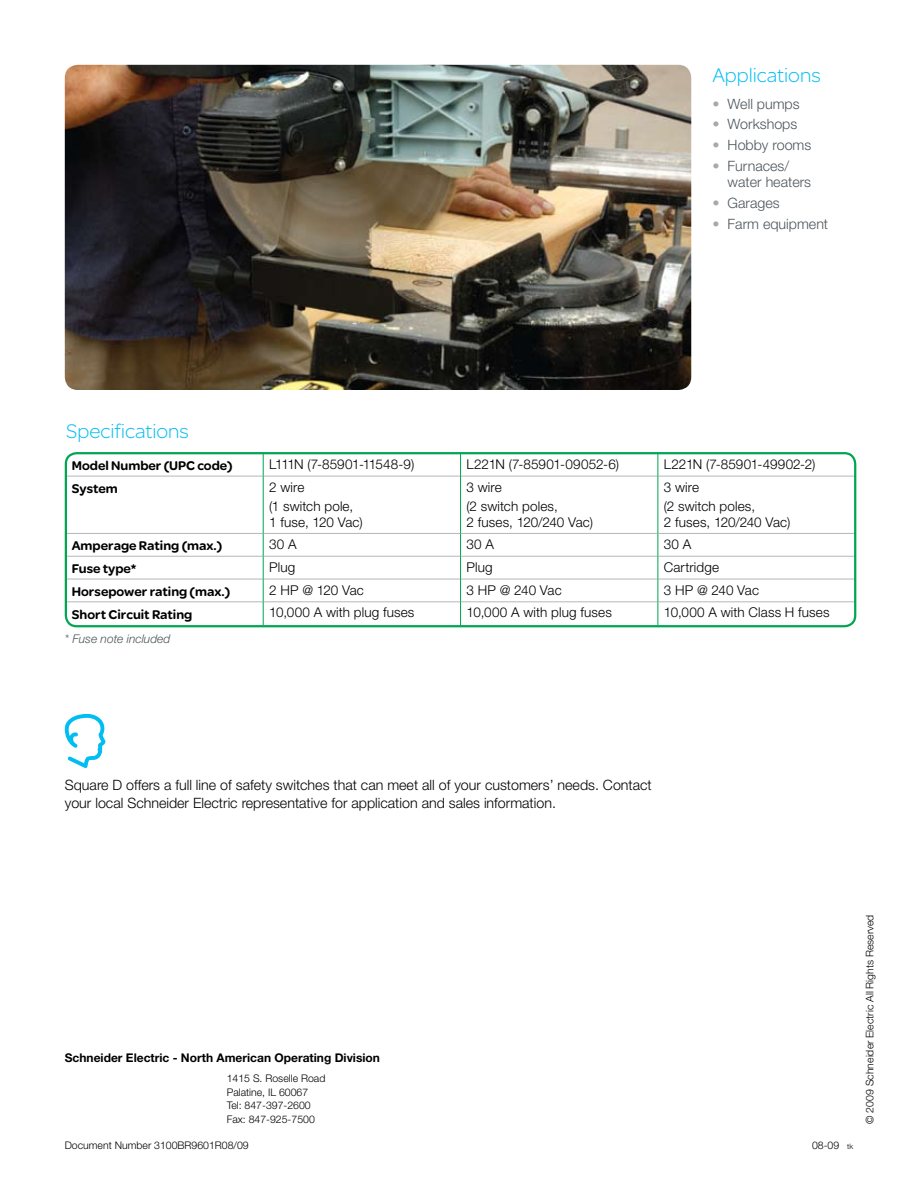
<style>
.page{position:relative;width:918px;height:1188px;background:#fff}
.page>*{position:absolute;margin:0;border:0;box-sizing:border-box;transform-origin:0 0}
.t1{font:300 21px "SE Optimist";color:#00bdf2}
.t2{font:300 14.25px/18px "Helvetica Neue LT Std";color:#000}
.t3{font:300 14.25px/16.5px "Helvetica Neue LT Std";color:#4d555b}
.t4{font:300 13.5px/19.2px "Helvetica Neue LT Std";letter-spacing:.01em;color:#000}
.t5{font:900 13.5px "SE Optimist";color:#000}
.t6{font:300 13.5px "Helvetica Neue LT Std";letter-spacing:-.04em;color:#000}
.t7{font:700 12px "Helvetica Neue LT Std";color:#000}
.t8{font:italic 300 12px "Helvetica Neue LT Std";color:#4d555b}
.t9{font:300 10.5px/13.5px "Helvetica Neue LT Std";color:#000}
.s1{color:#a7a9ac}
.s2{font-size:7.5px}
</style>
<div class="page">
<img style="left:65px;top:65px;width:626px;height:325px">
<hr style="left:66px;top:476px;width:197px;height:1px;background:#b2b7bb">
<hr style="left:264px;top:476px;width:196px;height:1px;background:#b2b7bb">
<hr style="left:461px;top:476px;width:196px;height:1px;background:#b2b7bb">
<hr style="left:658px;top:476px;width:197px;height:1px;background:#b2b7bb">
<hr style="left:66px;top:533px;width:197px;height:1px;background:#b2b7bb">
<hr style="left:264px;top:533px;width:196px;height:1px;background:#b2b7bb">
<hr style="left:461px;top:533px;width:196px;height:1px;background:#b2b7bb">
<hr style="left:658px;top:533px;width:197px;height:1px;background:#b2b7bb">
<hr style="left:66px;top:556px;width:197px;height:1px;background:#b2b7bb">
<hr style="left:264px;top:556px;width:196px;height:1px;background:#b2b7bb">
<hr style="left:461px;top:556px;width:196px;height:1px;background:#b2b7bb">
<hr style="left:658px;top:556px;width:197px;height:1px;background:#b2b7bb">
<hr style="left:66px;top:579px;width:197px;height:1px;background:#b2b7bb">
<hr style="left:264px;top:579px;width:196px;height:1px;background:#b2b7bb">
<hr style="left:461px;top:579px;width:196px;height:1px;background:#b2b7bb">
<hr style="left:658px;top:579px;width:197px;height:1px;background:#b2b7bb">
<hr style="left:66px;top:601px;width:197px;height:1px;background:#b2b7bb">
<hr style="left:264px;top:601px;width:196px;height:1px;background:#b2b7bb">
<hr style="left:461px;top:601px;width:196px;height:1px;background:#b2b7bb">
<hr style="left:658px;top:601px;width:197px;height:1px;background:#b2b7bb">
<svg style="left:263px;top:455px;width:1px;height:21px"></svg>
<svg style="left:460px;top:455px;width:1px;height:21px"></svg>
<svg style="left:657px;top:455px;width:1px;height:21px"></svg>
<hr style="left:263px;top:476px;width:1px;height:57px;background:#00a651">
<hr style="left:460px;top:476px;width:1px;height:57px;background:#00a651">
<hr style="left:657px;top:476px;width:1px;height:57px;background:#00a651">
<svg style="left:263px;top:533px;width:1px;height:91px"></svg>
<svg style="left:460px;top:533px;width:1px;height:91px"></svg>
<svg style="left:657px;top:533px;width:1px;height:91px"></svg>
<div style="left:65px;top:452px;width:791px;height:175px;border:2px solid #00a651;border-radius:11px"></div>
<svg style="left:65px;top:714px;width:40px;height:54px"></svg>
<h1 class="t1" style="left:713px;top:61px;width:110px">Applications</h1>
<p class="t3" style="left:713px;top:95px;width:89px"><span class="s1">•</span> Well pumps</p>
<p class="t3" style="left:713px;top:116px;width:86px"><span class="s1">•</span> Workshops</p>
<p class="t3" style="left:713px;top:137px;width:100px"><span class="s1">•</span> Hobby rooms</p>
<p class="t3" style="left:728px;top:157px;width:85px;text-indent:-15px"><span class="s1">•</span> Furnaces/ water heaters</p>
<p class="t3" style="left:713px;top:195px;width:69px"><span class="s1">•</span> Garages</p>
<p class="t3" style="left:713px;top:216px;width:117px"><span class="s1">•</span> Farm equipment</p>
<h1 class="t1" style="left:66px;top:417px;width:124px">Specifications</h1>
<p class="t5" style="left:72px;top:456px;width:162px">Model Number (UPC code)</p>
<p class="t6" style="left:269px;top:456px;width:147px">L111N (7-85901-11548-9)</p>
<p class="t4" style="left:467px;top:454px;width:154px">L221N (7-85901-09052-6)</p>
<p class="t4" style="left:664px;top:454px;width:153px">L221N (7-85901-49902-2)</p>
<p class="t5" style="left:72px;top:479px;width:47px">System</p>
<p class="t4" style="left:269px;top:477px;width:86px">2 wire<br>(1 switch pole,</p>
<p class="t4" style="left:269px;top:513px;width:95px">1 fuse, 120 Vac)</p>
<p class="t4" style="left:467px;top:477px;width:93px">3 wire<br>(2 switch poles,</p>
<p class="t4" style="left:467px;top:513px;width:128px">2 fuses, 120/240 Vac)</p>
<p class="t4" style="left:664px;top:477px;width:93px">3 wire<br>(2 switch poles,</p>
<p class="t4" style="left:664px;top:513px;width:128px">2 fuses, 120/240 Vac)</p>
<p class="t5" style="left:72px;top:536px;width:152px">Amperage Rating (max.)</p>
<p class="t4" style="left:269px;top:534px;width:29px">30 A</p>
<p class="t4" style="left:467px;top:534px;width:29px">30 A</p>
<p class="t4" style="left:664px;top:534px;width:29px">30 A</p>
<p class="t5" style="left:72px;top:559px;width:66px">Fuse type*</p>
<p class="t4" style="left:269px;top:557px;width:28px">Plug</p>
<p class="t4" style="left:467px;top:557px;width:28px">Plug</p>
<p class="t4" style="left:664px;top:557px;width:57px">Cartridge</p>
<p class="t5" style="left:72px;top:582px;width:160px">Horsepower rating (max.)</p>
<p class="t4" style="left:269px;top:580px;width:96px">2 HP @ 120 Vac</p>
<p class="t4" style="left:467px;top:580px;width:97px">3 HP @ 240 Vac</p>
<p class="t4" style="left:664px;top:580px;width:97px">3 HP @ 240 Vac</p>
<p class="t5" style="left:72px;top:604px;width:122px">Short Circuit Rating</p>
<p class="t4" style="left:269px;top:603px;width:147px">10,000 A with plug fuses</p>
<p class="t4" style="left:467px;top:603px;width:147px">10,000 A with plug fuses</p>
<p class="t4" style="left:664px;top:603px;width:167px">10,000 A with Class H fuses</p>
<p class="t8" style="left:65px;top:632px;width:107px">* Fuse note included</p>
<p class="t2" style="left:65px;top:776px;width:589px">Square D offers a full line of safety switches that can meet all of your customers’ needs. Contact your local Schneider Electric representative for application and sales information.</p>
<p class="t7" style="left:65px;top:1051px;width:317px">Schneider Electric - North American Operating Division</p>
<p class="t9" style="left:227px;top:1072px;width:100px">1415 S. Roselle Road<br>Palatine, IL 60067<br>Tel: 847-397-2600<br>Fax: 847-925-7500</p>
<p class="t9" style="left:65px;top:1138px;width:186px">Document Number 3100BR9601R08/09</p>
<p class="t9" style="left:812px;top:1138px;width:43px">08-09 <span class="s2">tk</span></p>
<p class="t9" style="left:863px;top:1124px;width:211px;rotate:-90deg">© 2009 Schneider Electric All Rights Reserved</p>
</div>
